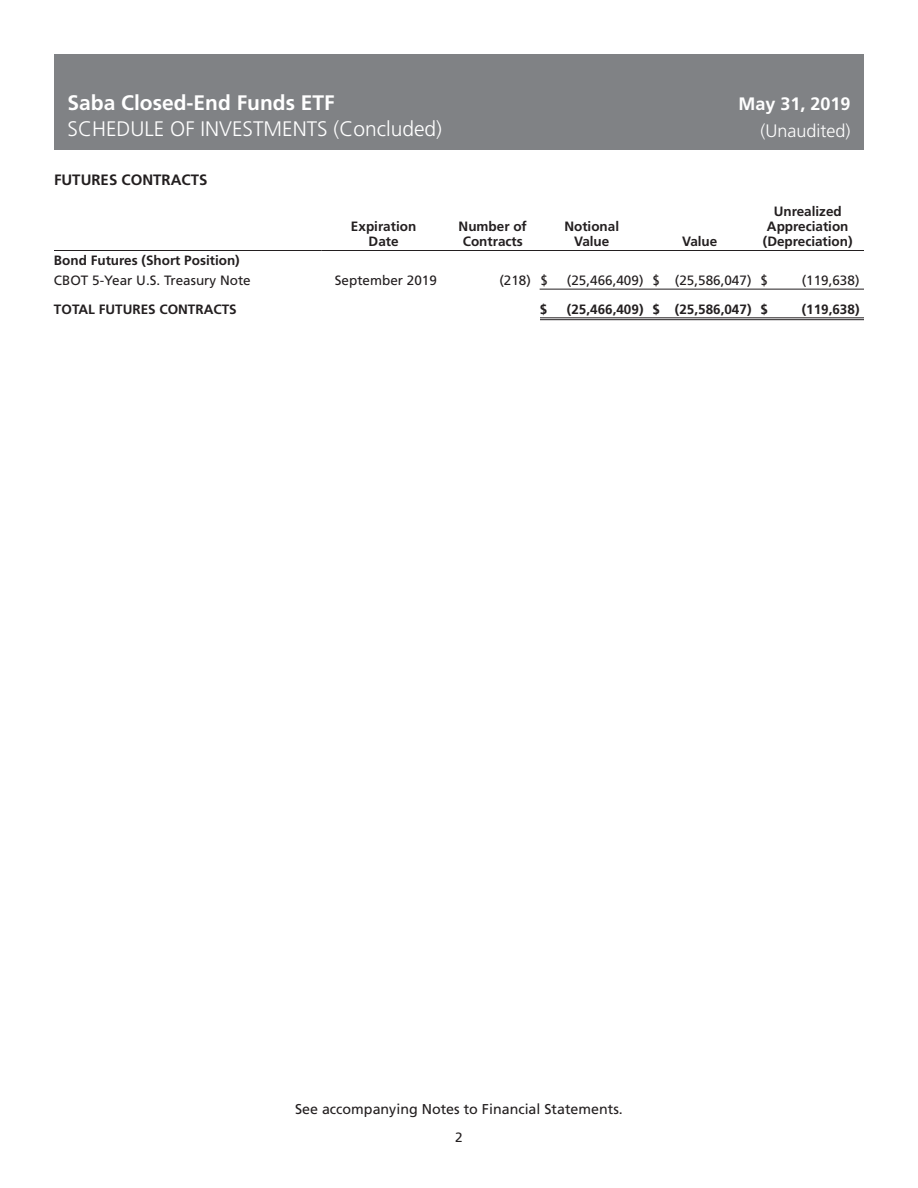
<style>
.page{position:relative;width:918px;height:1188px;background:#fff}
.page>*{position:absolute;margin:0;border:0;box-sizing:border-box;transform-origin:0 0}
.t1{font:300 21px "Frutiger LT Std";color:#fff}
.t2{font:700 21px "Frutiger LT Std";color:#fff}
.t3{font:300 18px "Frutiger LT Std";color:#fff}
.t4{font:700 18px "Frutiger LT Std";color:#fff}
.t5{font:700 15px "Frutiger LT Std";color:#231f20}
.t6{font:14.25px "Frutiger LT Std";color:#231f20}
.t7{font:700 13.5px/15px "Frutiger LT Std";color:#231f20;text-align:center}
.t8{font:13.5px "Frutiger LT Std";color:#231f20}
</style>
<div class="page">
<div style="left:54px;top:54px;width:810px;height:96px;background:#808285"></div>
<hr style="left:540px;top:318px;width:108px;height:1px;background:#231f20">
<hr style="left:540px;top:319px;width:108px;height:1px;background:#231f20">
<hr style="left:648px;top:318px;width:108px;height:1px;background:#231f20">
<hr style="left:648px;top:319px;width:108px;height:1px;background:#231f20">
<hr style="left:756px;top:318px;width:108px;height:1px;background:#231f20">
<hr style="left:756px;top:319px;width:108px;height:1px;background:#231f20">
<hr style="left:540px;top:289px;width:324px;height:1px;background:#231f20">
<hr style="left:54px;top:250px;width:268px;height:1px;background:#231f20">
<hr style="left:322px;top:250px;width:128px;height:1px;background:#231f20">
<hr style="left:450px;top:250px;width:90px;height:1px;background:#231f20">
<hr style="left:540px;top:250px;width:108px;height:1px;background:#231f20">
<hr style="left:648px;top:250px;width:108px;height:1px;background:#231f20">
<hr style="left:756px;top:250px;width:108px;height:1px;background:#231f20">
<h1 class="t2" style="left:68px;top:94px;width:269px">Saba Closed-End Funds ETF</h1>
<h1 class="t1" style="left:68px;top:121px;width:376px">SCHEDULE OF INVESTMENTS (Concluded)</h1>
<p class="t5" style="left:54px;top:174px;width:155px">FUTURES CONTRACTS</p>
<p class="t7" style="left:351px;top:219px;width:67px">Expiration<br>Date</p>
<p class="t7" style="left:459px;top:219px;width:70px">Number of<br>Contracts</p>
<p class="t7" style="left:564px;top:219px;width:56px">Notional<br>Value</p>
<h2 class="t4" style="left:738px;top:96px;width:114px">May 31, 2019</h2>
<h2 class="t3" style="left:760px;top:123px;width:92px">(Unaudited)</h2>
<p class="t7" style="left:682px;top:234px;width:37px">Value</p>
<p class="t7" style="left:763px;top:204px;width:91px">Unrealized<br>Appreciation (Depreciation)</p>
<p class="t7" style="left:54px;top:254px;width:187px">Bond Futures (Short Position)</p>
<p class="t8" style="left:54px;top:275px;width:198px">CBOT 5-Year U.S. Treasury Note</p>
<p class="t8" style="left:335px;top:275px;width:104px">September 2019</p>
<p class="t8" style="left:499px;top:275px;width:50px">(218) $</p>
<p class="t8" style="left:567px;top:275px;width:203px">(25,466,409) $ (25,586,047) $</p>
<p class="t8" style="left:802px;top:275px;width:59px">(119,638)</p>
<p class="t7" style="left:54px;top:303px;width:184px">TOTAL FUTURES CONTRACTS</p>
<p class="t7" style="left:540px;top:303px;width:9px">$</p>
<p class="t7" style="left:567px;top:303px;width:203px">(25,466,409) $ (25,586,047) $</p>
<p class="t7" style="left:802px;top:303px;width:59px">(119,638)</p>
<p class="t6" style="left:295px;top:1104px;width:329px">See accompanying Notes to Financial Statements.</p>
<p class="t8" style="left:455px;top:1132px;width:9px">2</p>
</div>
